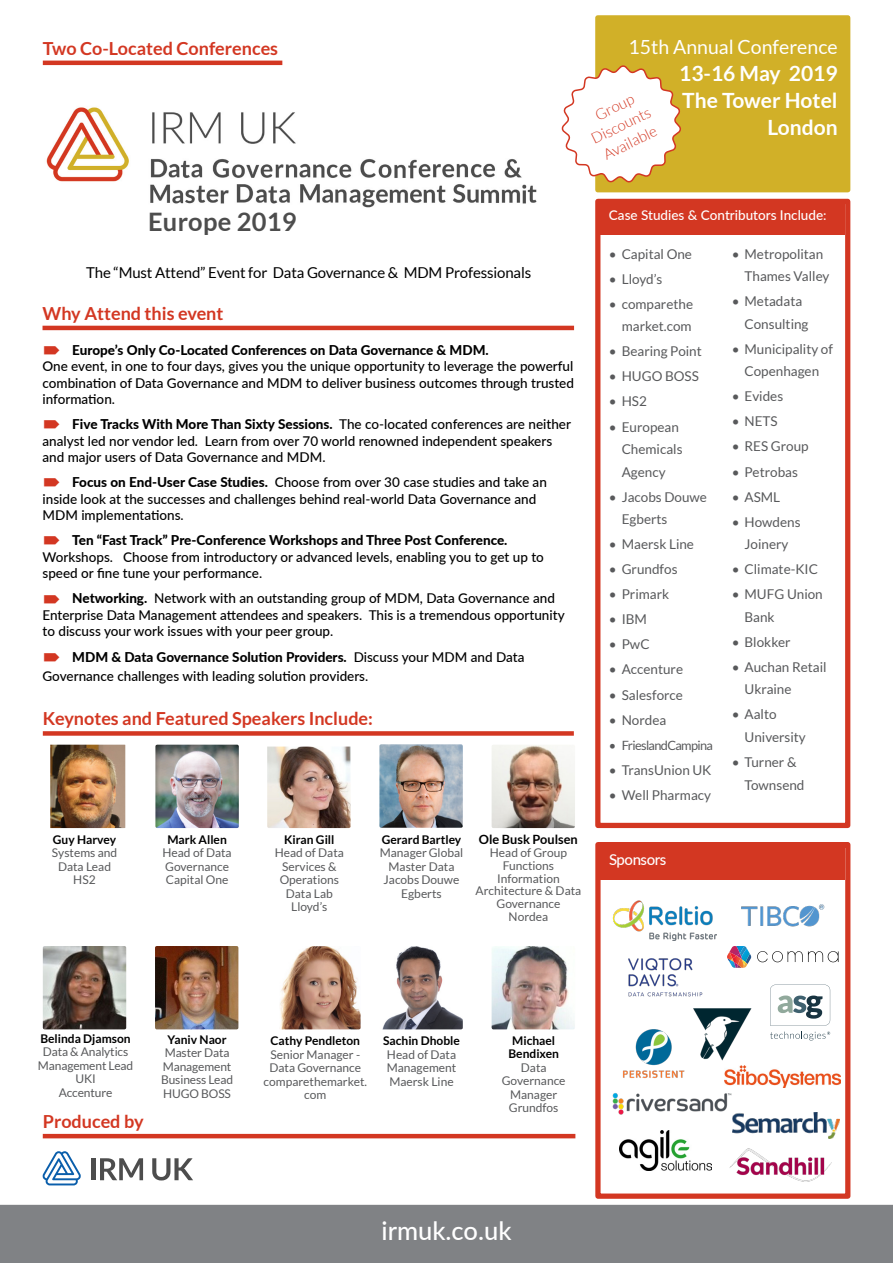
<style>
.page{position:relative;width:893px;height:1263px;background:#fff}
.page>*{position:absolute;margin:0;border:0;box-sizing:border-box;transform-origin:0 0}
.t1{font:500 25.5px "Lato";color:#fff}
.t2{font:700 25.5px "Lato";letter-spacing:.01em;color:#4d4d4d}
.t3{font:700 21px/27px "Lato";color:#fff;text-align:right}
.t4{font:19.5px "Lato";color:#fff}
.t5{font:700 18px "Lato";color:#d33722}
.t6{font:15px "Lato";letter-spacing:-.01em;color:#000}
.t7{font:300 15px/19.4px "Lato";color:#d33722;text-align:center}
.t8{font:500 15px "Lato";letter-spacing:-.03em;color:#fff}
.t9{font:500 13.5px/16.5px "Lato";color:#000}
.t10{font:13.5px/22.5px "Lato";color:#58595b}
.t11{font:800 13.5px "Lato";color:#000}
.t12{font:500 13.5px "Lato";color:#fff}
.t13{font:12.75px "Lato";letter-spacing:-.05em;color:#58595b}
.t14{font:700 12.75px "Lato";color:#000}
.t15{font:12px/13.5px "Lato";color:#58595b;text-align:center}
.t16{font:700 12px/13.5px "Lato";color:#000;text-align:center}
.s1{font-weight:800}
</style>
<div class="page">
<img style="left:46px;top:107px;width:491px;height:101px">
<div style="left:600px;top:204px;width:245px;height:30px;background:#d33722"></div>
<div style="left:595px;top:199px;width:255px;height:629px;border:5px solid #d33722"></div>
<svg style="left:43px;top:1151px;width:38px;height:34px"></svg>
<hr style="left:91px;top:1158px;width:4px;height:22px;background:#4d4d4d">
<svg style="left:100px;top:1158px;width:43px;height:22px"></svg>
<svg style="left:152px;top:1158px;width:41px;height:22px"></svg>
<div style="left:598px;top:18px;width:250px;height:172px;background:#d1b028"></div>
<div style="left:595px;top:15px;width:255px;height:177px;border:5px solid #d1b028"></div>
<div style="left:0;top:1205px;width:893px;height:58px;background:#808285"></div>
<img style="left:50px;top:745px;width:75px;height:83px">
<img style="left:379px;top:744px;width:84px;height:84px">
<img style="left:267px;top:746px;width:84px;height:82px">
<img style="left:280px;top:946px;width:81px;height:83px">
<img style="left:43px;top:946px;width:83px;height:83px">
<img style="left:155px;top:946px;width:83px;height:83px">
<img style="left:155px;top:745px;width:84px;height:83px">
<img style="left:382px;top:946px;width:81px;height:83px">
<img style="left:492px;top:745px;width:83px;height:83px">
<img style="left:492px;top:946px;width:83px;height:83px">
<hr style="left:43px;top:326px;width:531px;height:4px;background:#d33722">
<div style="left:601px;top:847px;width:244px;height:32px;background:#d33722"></div>
<div style="left:595px;top:842px;width:255px;height:357px;border:5px solid #d33722"></div>
<img style="left:620px;top:1130px;width:92px;height:40px">
<img style="left:725px;top:1065px;width:116px;height:22px">
<div style="left:43px;top:731px;width:531px;height:5px;background:#d33722"></div>
<hr style="left:43px;top:1134px;width:532px;height:4px;background:#d33722">
<svg style="left:561px;top:64px;width:120px;height:120px"></svg>
<hr style="left:43px;top:61px;width:239px;height:4px;background:#d33722">
<svg style="left:727px;top:946px;width:24px;height:22px"></svg>
<svg style="left:757px;top:951px;width:81px;height:11px"></svg>
<img style="left:612px;top:900px;width:104px;height:41px">
<img style="left:730px;top:1148px;width:101px;height:33px">
<img style="left:733px;top:1113px;width:106px;height:25px">
<img style="left:741px;top:904px;width:84px;height:23px">
<img style="left:628px;top:958px;width:75px;height:39px">
<svg style="left:770px;top:985px;width:60px;height:40px"></svg>
<svg style="left:770px;top:1031px;width:60px;height:9px"></svg>
<img style="left:612px;top:1093px;width:120px;height:22px">
<img style="left:622px;top:1029px;width:63px;height:49px">
<img style="left:693px;top:1008px;width:59px;height:53px">
<h3 class="t5" style="left:43px;top:38px;width:237px">Two Co-Located Conferences</h3>
<h3 class="t4" style="left:629px;top:36px;width:211px">15th Annual Conference</h3>
<h2 class="t3" style="left:679px;top:60px;width:160px">13-16 May 2019<br>The Tower Hotel<br>London</h2>
<p class="t7" style="left:579px;top:114px;width:66px;rotate:-26deg">Group<br>Discounts<br>Available</p>
<h1 class="t2" style="left:148px;top:207px;width:150px">Europe 2019</h1>
<p class="t6" style="left:86px;top:264px;width:447px">The “Must Attend” Event for Data Governance &amp; MDM Professionals</p>
<h3 class="t5" style="left:43px;top:303px;width:182px">Why Attend this event</h3>
<p class="t11" style="left:72px;top:340px;width:418px">Europe’s Only Co-Located Conferences on Data Governance &amp; MDM.</p>
<p class="t9" style="left:43px;top:358px;width:533px;text-align:justify">One event, in one to four days, gives you the unique opportunity to leverage the powerful combination of Data Governance and MDM to deliver business outcomes through trusted information.</p>
<p class="t9" style="left:43px;top:416px;width:530px;text-indent:30px"><span class="s1">Five Tracks With More Than Sixty Sessions.</span> The co-located conferences are neither analyst led nor vendor led. Learn from over 70 world renowned independent speakers and major users of Data Governance and MDM.</p>
<p class="t9" style="left:43px;top:474px;width:506px;text-indent:30px"><span class="s1">Focus on End-User Case Studies.</span> Choose from over 30 case studies and take an inside look at the successes and challenges behind real-world Data Governance and<br>MDM implementations.</p>
<p class="t11" style="left:72px;top:530px;width:437px">Ten “Fast Track” Pre-Conference Workshops and Three Post Conference.</p>
<p class="t9" style="left:43px;top:548px;width:503px">Workshops. Choose from introductory or advanced levels, enabling you to get up to speed or fine tune your performance.</p>
<p class="t9" style="left:43px;top:590px;width:524px;text-indent:30px"><span class="s1">Networking.</span> Network with an outstanding group of MDM, Data Governance and<br>Enterprise Data Management attendees and speakers. This is a tremendous opportunity to discuss your work issues with your peer group.</p>
<p class="t9" style="left:43px;top:646px;width:483px;line-height:19.5px;text-indent:30px"><span class="s1">MDM &amp; Data Governance Solution Providers.</span> Discuss your MDM and Data<br>Governance challenges with leading solution providers.</p>
<h3 class="t5" style="left:43px;top:708px;width:332px">Keynotes and Featured Speakers Include:</h3>
<p class="t16" style="left:53px;top:832px;width:65px">Guy Harvey</p>
<p class="t15" style="left:52px;top:846px;width:67px">Systems and<br>Data Lead<br>HS2</p>
<p class="t16" style="left:167px;top:832px;width:61px">Mark Allen</p>
<p class="t15" style="left:163px;top:846px;width:71px;text-align:left">Head of Data<br>Governance<br>Capital One</p>
<p class="t16" style="left:284px;top:832px;width:52px">Kiran Gill</p>
<p class="t15" style="left:275px;top:846px;width:71px">Head of Data<br>Services &amp;<br>Operations<br>Data Lab<br>Lloyd’s</p>
<p class="t16" style="left:382px;top:832px;width:81px">Gerard Bartley</p>
<p class="t15" style="left:380px;top:846px;width:85px">Manager Global<br>Master Data<br>Jacobs Douwe<br>Egberts</p>
<p class="t14" style="left:479px;top:832px;width:100px">Ole Busk Poulsen</p>
<p class="t15" style="left:476px;top:846px;width:107px;line-height:12.8px">Head of Group<br>Functions<br>Information<br>Architecture &amp; Data<br>Governance<br>Nordea</p>
<p class="t12" style="left:609px;top:206px;width:219px">Case Studies &amp; Contributors Include:</p>
<p class="t10" style="left:609px;top:242px;width:85px">• Capital One</p>
<p class="t10" style="left:609px;top:267px;width:55px">• Lloyd’s</p>
<p class="t10" style="left:609px;top:293px;width:86px;text-align:right">• comparethe market.com</p>
<p class="t10" style="left:609px;top:340px;width:94px">• Bearing Point</p>
<p class="t10" style="left:609px;top:365px;width:91px">• HUGO BOSS</p>
<p class="t10" style="left:609px;top:390px;width:39px">• HS2</p>
<p class="t10" style="left:622px;top:415px;width:62px;text-indent:-13px">• European<br>Chemicals<br>Agency</p>
<p class="t10" style="left:622px;top:485px;width:87px;text-indent:-13px">• Jacobs Douwe<br>Egberts</p>
<p class="t10" style="left:609px;top:533px;width:87px">• Maersk Line</p>
<p class="t10" style="left:609px;top:558px;width:70px">• Grundfos</p>
<p class="t10" style="left:609px;top:583px;width:62px">• Primark</p>
<p class="t10" style="left:609px;top:608px;width:40px">• IBM</p>
<p class="t10" style="left:609px;top:633px;width:42px">• PwC</p>
<p class="t10" style="left:609px;top:658px;width:76px">• Accenture</p>
<p class="t10" style="left:609px;top:683px;width:76px">• Salesforce</p>
<p class="t10" style="left:609px;top:708px;width:59px">• Nordea</p>
<p class="t13" style="left:609px;top:738px;width:106px">• FrieslandCampina</p>
<p class="t10" style="left:609px;top:758px;width:104px">• TransUnion UK</p>
<p class="t10" style="left:609px;top:783px;width:104px">• Well Pharmacy</p>
<p class="t10" style="left:744px;top:242px;width:86px;text-indent:-13px">• Metropolitan<br>Thames Valley</p>
<p class="t10" style="left:744px;top:290px;width:65px;text-indent:-13px">• Metadata<br>Consulting</p>
<p class="t10" style="left:732px;top:338px;width:103px;text-align:center">• Municipality of<br>Copenhagen</p>
<p class="t10" style="left:732px;top:385px;width:53px">• Evides</p>
<p class="t10" style="left:732px;top:410px;width:47px">• NETS</p>
<p class="t10" style="left:732px;top:435px;width:78px">• RES Group</p>
<p class="t10" style="left:732px;top:460px;width:68px">• Petrobas</p>
<p class="t10" style="left:732px;top:485px;width:50px">• ASML</p>
<p class="t10" style="left:732px;top:510px;width:70px;text-align:center">• Howdens<br>Joinery</p>
<p class="t10" style="left:732px;top:558px;width:88px">• Climate-KIC</p>
<p class="t10" style="left:744px;top:583px;width:80px;text-indent:-13px">• MUFG Union<br>Bank</p>
<p class="t10" style="left:732px;top:631px;width:60px">• Blokker</p>
<p class="t10" style="left:744px;top:656px;width:84px;text-indent:-13px">• Auchan Retail<br>Ukraine</p>
<p class="t10" style="left:744px;top:703px;width:63px;text-indent:-13px">• Aalto<br>University</p>
<p class="t10" style="left:744px;top:751px;width:61px;text-indent:-13px">• Turner &amp;<br>Townsend</p>
<p class="t8" style="left:609px;top:848px;width:59px">Sponsors</p>
<p class="t16" style="left:40px;top:1031px;width:92px">Belinda Djamson</p>
<p class="t15" style="left:38px;top:1045px;width:97px">Data &amp; Analytics<br>Management Lead<br>UKI<br>Accenture</p>
<h3 class="t5" style="left:43px;top:1111px;width:102px">Produced by</h3>
<p class="t16" style="left:168px;top:1033px;width:61px">Yaniv Naor</p>
<p class="t15" style="left:161px;top:1046px;width:73px">Master Data<br>Management<br>Business Lead<br>HUGO BOSS</p>
<p class="t16" style="left:270px;top:1034px;width:91px">Cathy Pendleton</p>
<p class="t15" style="left:264px;top:1047px;width:105px">Senior Manager -<br>Data Governance comparethemarket. com</p>
<p class="t16" style="left:383px;top:1034px;width:78px">Sachin Dhoble</p>
<p class="t15" style="left:387px;top:1047px;width:71px;text-align:justify">Head of Data Management Maersk Line</p>
<p class="t16" style="left:508px;top:1034px;width:52px">Michael<br>Bendixen</p>
<p class="t15" style="left:502px;top:1061px;width:65px">Data<br>Governance<br>Manager<br>Grundfos</p>
<h1 class="t1" style="left:382px;top:1212px;width:131px">irmuk.co.uk</h1>
</div>
